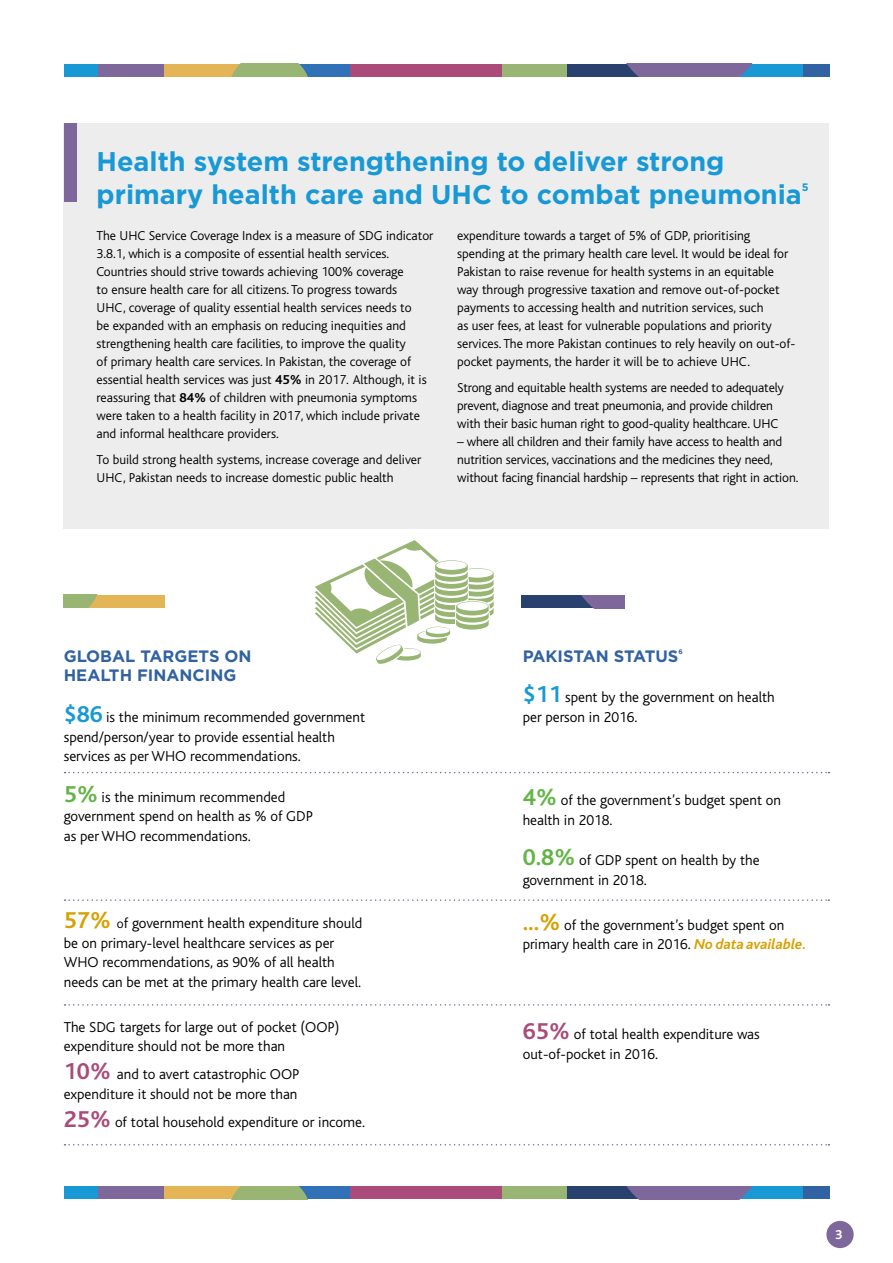
<style>
.page{position:relative;width:893px;height:1263px;background:#fff}
.page>*{position:absolute;margin:0;border:0;box-sizing:border-box;transform-origin:0 0}
.t1{font:700 27px/32.4px "Gotham";color:#1899d6}
.t2{font:700 16.5px/19.8px "Gotham";color:#3162a1}
.t3{font:300 15px/19.5px "Bliss";color:#000}
.t4{font:300 13.5px/18px "Bliss";color:#000}
.t5{font:700 13.5px "Bliss";color:#fff}
.t6{font:700 10.8px "Gotham";color:#1899d6}
.t7{font:700 6.6px "Gotham";color:#3162a1}
.s1{font-weight:700}
.s2{font-weight:700;font-size:24px;color:#1899d6}
.s3{font-weight:700;font-size:24px;color:#63b447}
.s4{font-weight:700;font-size:24px;color:#d6a102}
.s5{font-size:13.5px}
.s6{font-weight:700;font-size:24px;color:#aa4b7a}
.s7{font-weight:700;font-style:italic;color:#d6a102}
</style>
<div class="page">
<div style="left:64px;top:123px;width:765px;height:406px;background:#ededed"></div>
<div style="left:64px;top:64px;width:66px;height:13px;background:#1899d6"></div>
<div style="left:98px;top:64px;width:66px;height:13px;background:#7e679b"></div>
<div style="left:164px;top:64px;width:101px;height:13px;background:#e3b556"></div>
<div style="left:250px;top:64px;width:101px;height:13px;background:#3171b8"></div>
<svg style="left:231px;top:64px;width:77px;height:13px"></svg>
<div style="left:501px;top:64px;width:66px;height:13px;background:#98b574"></div>
<div style="left:567px;top:64px;width:103px;height:13px;background:#29416e"></div>
<div style="left:668px;top:64px;width:136px;height:13px;background:#1899d6"></div>
<svg style="left:627px;top:64px;width:125px;height:13px;background:#75679b"></svg>
<div style="left:803px;top:64px;width:26px;height:13px;background:#3162a1"></div>
<div style="left:350px;top:64px;width:151px;height:13px;background:#aa4b7a"></div>
<div style="left:64px;top:123px;width:13px;height:79px;background:#7e679b"></div>
<div style="left:64px;top:595px;width:100px;height:13px;background:#e3b556"></div>
<svg style="left:64px;top:595px;width:33px;height:13px"></svg>
<div style="left:522px;top:595px;width:103px;height:13px;background:#29416e"></div>
<svg style="left:581px;top:595px;width:44px;height:13px"></svg>
<svg style="left:315px;top:540px;width:179px;height:124px"></svg>
<svg style="left:65px;top:772px;width:764px;height:1px"></svg>
<svg style="left:65px;top:899px;width:764px;height:2px"></svg>
<svg style="left:65px;top:1004px;width:764px;height:2px"></svg>
<svg style="left:65px;top:1144px;width:764px;height:1px"></svg>
<div style="left:64px;top:1186px;width:66px;height:13px;background:#1899d6"></div>
<div style="left:98px;top:1186px;width:66px;height:13px;background:#7e679b"></div>
<div style="left:164px;top:1186px;width:101px;height:13px;background:#e3b556"></div>
<div style="left:250px;top:1186px;width:101px;height:13px;background:#3171b8"></div>
<svg style="left:231px;top:1186px;width:77px;height:13px"></svg>
<div style="left:501px;top:1186px;width:66px;height:13px;background:#98b574"></div>
<div style="left:567px;top:1186px;width:103px;height:13px;background:#29416e"></div>
<div style="left:668px;top:1186px;width:136px;height:13px;background:#1899d6"></div>
<svg style="left:626px;top:1186px;width:126px;height:13px;background:#75679b"></svg>
<div style="left:803px;top:1186px;width:26px;height:13px;background:#3162a1"></div>
<div style="left:350px;top:1186px;width:151px;height:13px;background:#aa4b7a"></div>
<div style="left:826px;top:1221px;width:28px;height:27px;background:#7e679b;border-radius:50%"></div>
<h1 class="t1" style="left:97px;top:145px;width:707px">Health system strengthening to deliver strong primary health care and UHC to combat pneumonia</h1>
<p class="t6" style="left:802px;top:180px;width:8px">5</p>
<p class="t4" style="left:97px;top:227px;width:338px">The UHC Service Coverage Index is a measure of SDG indicator 3.8.1, which is a composite of essential health services.<br>Countries should strive towards achieving 100% coverage<br>to ensure health care for all citizens. To progress towards<br>UHC, coverage of quality essential health services needs to<br>be expanded with an emphasis on reducing inequities and strengthening health care facilities, to improve the quality<br>of primary health care services. In Pakistan, the coverage of essential health services was just <span class="s1">45%</span> in 2017. Although, it is reassuring that <span class="s1">84%</span> of children with pneumonia symptoms were taken to a health facility in 2017, which include private and informal healthcare providers.</p>
<p class="t4" style="left:97px;top:451px;width:326px">To build strong health systems, increase coverage and deliver<br>UHC, Pakistan needs to increase domestic public health</p>
<p class="t4" style="left:457px;top:227px;width:340px">expenditure towards a target of 5% of GDP, prioritising spending at the primary health care level. It would be ideal for Pakistan to raise revenue for health systems in an equitable way through progressive taxation and remove out-of-pocket payments to accessing health and nutrition services, such<br>as user fees, at least for vulnerable populations and priority services. The more Pakistan continues to rely heavily on out-of&shy;pocket payments, the harder it will be to achieve UHC.</p>
<p class="t4" style="left:457px;top:379px;width:328px">Strong and equitable health systems are needed to adequately prevent, diagnose and treat pneumonia, and provide children with their basic human right to good-quality healthcare. UHC</p>
<p class="t4" style="left:457px;top:433px;width:343px">– where all children and their family have access to health and nutrition services, vaccinations and the medicines they need, without facing financial hardship – represents that right in action.</p>
<p class="t2" style="left:64px;top:646px;width:189px">GLOBAL TARGETS ON<br>HEALTH FINANCING</p>
<p class="t3" style="left:64px;top:708px;width:303px"><span class="s2">$86</span> is the minimum recommended government spend/person/year to provide essential health services as per WHO recommendations.</p>
<p class="t3" style="left:64px;top:787px;width:251px"><span class="s3">5%</span> is the minimum recommended government spend on health as % of GDP as per WHO recommendations.</p>
<p class="t3" style="left:64px;top:914px;width:300px"><span class="s4">57%</span> <span class="s5">o</span>f government health expenditure should be on primary-level healthcare services as per WHO recommendations, as 90% of all health needs can be met at the primary health care level.</p>
<p class="t3" style="left:64px;top:1017px;width:277px">The SDG targets for large out of pocket (OOP) expenditure should not be more than</p>
<p class="t3" style="left:64px;top:1065px;width:237px"><span class="s6">10%</span> and to avert catastrophic OOP expenditure it should not be more than</p>
<p class="t3" style="left:64px;top:1112px;width:303px"><span class="s6">25%</span> of total household expenditure or income.</p>
<p class="t2" style="left:523px;top:646px;width:157px">PAKISTAN STATUS</p>
<p class="t7" style="left:678px;top:647px;width:6px">6</p>
<p class="t3" style="left:523px;top:688px;width:254px"><span class="s2">$11</span> spent by the government on health per person in 2016.</p>
<p class="t3" style="left:523px;top:791px;width:260px"><span class="s3">4%</span> of the government’s budget spent on health in 2018.</p>
<p class="t3" style="left:523px;top:851px;width:239px"><span class="s3">0.8%</span> of GDP spent on health by the government in 2018.</p>
<p class="t3" style="left:523px;top:915px;width:286px"><span class="s4">...%</span> of the government’s budget spent on primary health care in 2016. <span class="s7">No data available.</span></p>
<p class="t3" style="left:523px;top:1025px;width:239px"><span class="s6">65%</span> of total health expenditure was out-of-pocket in 2016.</p>
<p class="t5" style="left:835px;top:1228px;width:9px">3</p>
</div>
